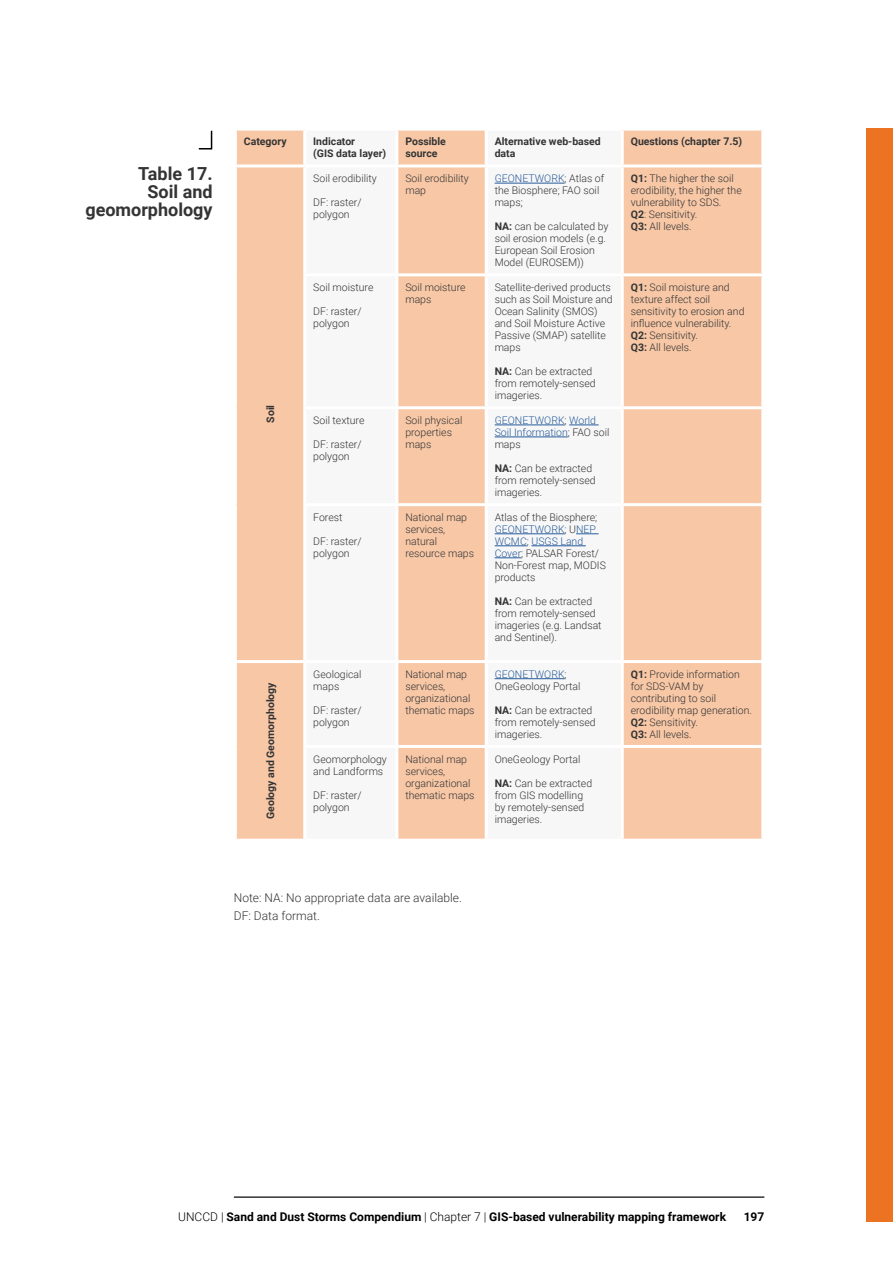
<style>
.page{position:relative;width:893px;height:1263px;background:#fff}
.page>*{position:absolute;margin:0;border:0;box-sizing:border-box;transform-origin:0 0}
.t1{font:700 18px/18px "Roboto";color:#343434;text-align:right}
.t2{font:700 12px "Roboto";color:#000}
.t3{font:300 12px/18px "Roboto";color:#343434}
.t4{font:300 10.5px/12px "Roboto";color:#343434}
.t5{font:700 10.5px/12px "Roboto";color:#343434}
.t6{font:300 10.5px/12px "Roboto";color:#275b9b}
.s1{color:#275b9b}
.s2{font-weight:700}
.s3{color:#343434}
.s4{font-weight:300}
</style>
<div class="page">
<hr style="left:234px;top:1196px;width:530px;height:2px;background:#343434">
<div style="left:866px;top:128px;width:27px;height:1093px;background:#eb7321"></div>
<div style="left:237px;top:131px;width:524px;height:708px;background:#f7c7a6"></div>
<svg style="left:306px;top:131px;width:315px;height:708px"></svg>
<hr style="left:305px;top:164px;width:92px;height:3px;background:#fff">
<hr style="left:486px;top:164px;width:136px;height:3px;background:#fff">
<hr style="left:303px;top:273px;width:94px;height:3px;background:#fff">
<hr style="left:486px;top:273px;width:136px;height:3px;background:#fff">
<hr style="left:303px;top:406px;width:94px;height:3px;background:#fff">
<hr style="left:486px;top:406px;width:136px;height:3px;background:#fff">
<hr style="left:303px;top:503px;width:94px;height:3px;background:#fff">
<hr style="left:486px;top:503px;width:136px;height:3px;background:#fff">
<hr style="left:305px;top:660px;width:92px;height:3px;background:#fff">
<hr style="left:486px;top:660px;width:136px;height:3px;background:#fff">
<hr style="left:303px;top:745px;width:94px;height:3px;background:#fff">
<hr style="left:486px;top:745px;width:136px;height:3px;background:#fff">
<hr style="left:303px;top:167px;width:3px;height:106px;background:#fff">
<hr style="left:303px;top:276px;width:3px;height:130px;background:#fff">
<hr style="left:303px;top:409px;width:3px;height:94px;background:#fff">
<hr style="left:303px;top:506px;width:3px;height:154px;background:#fff">
<hr style="left:303px;top:131px;width:3px;height:33px;background:#fff">
<hr style="left:234px;top:164px;width:71px;height:3px;background:#fff">
<hr style="left:395px;top:167px;width:3px;height:106px;background:#fff">
<hr style="left:485px;top:167px;width:3px;height:106px;background:#fff">
<hr style="left:395px;top:131px;width:3px;height:33px;background:#fff">
<hr style="left:485px;top:131px;width:3px;height:33px;background:#fff">
<hr style="left:397px;top:164px;width:89px;height:3px;background:#fff">
<hr style="left:621px;top:167px;width:3px;height:106px;background:#fff">
<hr style="left:621px;top:131px;width:3px;height:33px;background:#fff">
<hr style="left:622px;top:164px;width:142px;height:3px;background:#fff">
<hr style="left:621px;top:409px;width:3px;height:94px;background:#fff">
<hr style="left:622px;top:273px;width:142px;height:3px;background:#fff">
<hr style="left:621px;top:276px;width:3px;height:130px;background:#fff">
<hr style="left:622px;top:406px;width:142px;height:3px;background:#fff">
<hr style="left:397px;top:273px;width:89px;height:3px;background:#fff">
<hr style="left:395px;top:276px;width:3px;height:130px;background:#fff">
<hr style="left:485px;top:276px;width:3px;height:130px;background:#fff">
<hr style="left:397px;top:406px;width:89px;height:3px;background:#fff">
<hr style="left:395px;top:409px;width:3px;height:94px;background:#fff">
<hr style="left:485px;top:409px;width:3px;height:94px;background:#fff">
<hr style="left:397px;top:503px;width:89px;height:3px;background:#fff">
<hr style="left:395px;top:506px;width:3px;height:154px;background:#fff">
<hr style="left:485px;top:506px;width:3px;height:154px;background:#fff">
<hr style="left:622px;top:503px;width:142px;height:3px;background:#fff">
<hr style="left:621px;top:506px;width:3px;height:154px;background:#fff">
<hr style="left:621px;top:748px;width:3px;height:91px;background:#fff">
<hr style="left:622px;top:660px;width:142px;height:3px;background:#fff">
<hr style="left:621px;top:663px;width:3px;height:82px;background:#fff">
<hr style="left:622px;top:745px;width:142px;height:3px;background:#fff">
<hr style="left:395px;top:748px;width:3px;height:91px;background:#fff">
<hr style="left:485px;top:748px;width:3px;height:91px;background:#fff">
<hr style="left:397px;top:660px;width:89px;height:3px;background:#fff">
<hr style="left:395px;top:663px;width:3px;height:82px;background:#fff">
<hr style="left:485px;top:663px;width:3px;height:82px;background:#fff">
<hr style="left:397px;top:745px;width:89px;height:3px;background:#fff">
<hr style="left:234px;top:660px;width:71px;height:3px;background:#fff">
<hr style="left:303px;top:663px;width:3px;height:82px;background:#fff">
<hr style="left:303px;top:748px;width:3px;height:91px;background:#fff">
<hr style="left:495px;top:183px;width:70px;height:1px;background:#275b9b">
<hr style="left:495px;top:425px;width:70px;height:1px;background:#275b9b">
<hr style="left:569px;top:425px;width:30px;height:1px;background:#275b9b">
<hr style="left:495px;top:437px;width:73px;height:1px;background:#275b9b">
<hr style="left:495px;top:533px;width:70px;height:1px;background:#275b9b">
<svg style="left:576px;top:533px;width:23px;height:1px"></svg>
<hr style="left:495px;top:545px;width:32px;height:1px;background:#275b9b">
<hr style="left:531px;top:545px;width:55px;height:1px;background:#275b9b">
<svg style="left:495px;top:557px;width:26px;height:1px"></svg>
<hr style="left:495px;top:678px;width:70px;height:1px;background:#275b9b">
<svg style="left:198px;top:130px;width:15px;height:20px"></svg>
<h1 class="t1" style="left:85px;top:164px;width:129px">Table 17.<br>Soil and geomorphology</h1>
<p class="t5" style="left:244px;top:135px;width:44px">Category</p>
<p class="t5" style="left:313px;top:135px;width:75px">Indicator<br>(GIS data layer)</p>
<p class="t5" style="left:405px;top:135px;width:42px">Possible source</p>
<p class="t5" style="left:495px;top:135px;width:108px">Alternative web-based data</p>
<p class="t5" style="left:631px;top:135px;width:113px">Questions (chapter 7.5)</p>
<p class="t5" style="left:264px;top:423px;width:19px;rotate:-90deg">Soil</p>
<p class="t5" style="left:264px;top:819px;width:138px;rotate:-90deg">Geology and Geomorphology</p>
<p class="t4" style="left:313px;top:172px;width:65px">Soil erodibility</p>
<p class="t4" style="left:313px;top:196px;width:50px">DF: raster/ polygon</p>
<p class="t4" style="left:313px;top:281px;width:62px">Soil moisture</p>
<p class="t4" style="left:313px;top:305px;width:50px">DF: raster/ polygon</p>
<p class="t4" style="left:313px;top:414px;width:53px">Soil texture</p>
<p class="t4" style="left:313px;top:438px;width:50px">DF: raster/ polygon</p>
<p class="t4" style="left:313px;top:511px;width:31px">Forest</p>
<p class="t4" style="left:313px;top:535px;width:50px">DF: raster/ polygon</p>
<p class="t4" style="left:313px;top:668px;width:50px">Geological maps</p>
<p class="t4" style="left:313px;top:704px;width:50px">DF: raster/ polygon</p>
<p class="t4" style="left:313px;top:753px;width:75px">Geomorphology and Landforms</p>
<p class="t4" style="left:313px;top:789px;width:50px">DF: raster/ polygon</p>
<p class="t4" style="left:405px;top:172px;width:65px">Soil erodibility map</p>
<p class="t4" style="left:495px;top:172px;width:111px"><span class="s1">GEONETWORK</span>; Atlas of the Biosphere; FAO soil maps;</p>
<p class="t4" style="left:495px;top:220px;width:115px"><span class="s2">NA:</span> can be calculated by soil erosion models (e.g.<br>European Soil Erosion<br>Model (EUROSEM))</p>
<p class="t4" style="left:405px;top:281px;width:62px">Soil moisture maps</p>
<p class="t4" style="left:495px;top:281px;width:120px">Satellite-derived products such as Soil Moisture and<br>Ocean Salinity (SMOS) and Soil Moisture Active<br>Passive (SMAP) satellite maps</p>
<p class="t4" style="left:495px;top:365px;width:102px"><span class="s2">NA:</span> Can be extracted from remotely-sensed imageries.</p>
<p class="t4" style="left:405px;top:414px;width:58px">Soil physical properties maps</p>
<p class="t6" style="left:495px;top:414px;width:116px">GEONETWORK<span class="s3">;</span> World<br>Soil Information<span class="s3">; FAO soil maps</span></p>
<p class="t4" style="left:495px;top:462px;width:102px"><span class="s2">NA:</span> Can be extracted from remotely-sensed imageries.</p>
<p class="t4" style="left:405px;top:511px;width:70px">National map services, natural resource maps</p>
<p class="t4" style="left:495px;top:511px;width:113px">Atlas of the Biosphere;<br><span class="s1">GEONETWORK</span>; U<span class="s1">NEP<br>WCMC</span>; <span class="s1">USGS Land<br>Cover</span>; PALSAR Forest/<br>Non-Forest map, MODIS products</p>
<p class="t4" style="left:495px;top:595px;width:108px"><span class="s2">NA:</span> Can be extracted from remotely-sensed imageries (e.g. Landsat and Sentinel).</p>
<p class="t4" style="left:405px;top:668px;width:71px">National map services, organizational thematic maps</p>
<p class="t4" style="left:495px;top:668px;width:87px"><span class="s1">GEONETWORK</span>;<br>OneGeology Portal</p>
<p class="t4" style="left:495px;top:704px;width:102px"><span class="s2">NA:</span> Can be extracted from remotely-sensed imageries.</p>
<p class="t4" style="left:405px;top:753px;width:71px">National map services, organizational thematic maps</p>
<p class="t4" style="left:495px;top:753px;width:87px">OneGeology Portal</p>
<p class="t4" style="left:495px;top:777px;width:99px"><span class="s2">NA:</span> Can be extracted from GIS modelling by remotely-sensed imageries.</p>
<p class="t4" style="left:631px;top:172px;width:113px"><span class="s2">Q1:</span> The higher the soil erodibility, the higher the vulnerability to SDS.<br><span class="s2">Q2</span>: Sensitivity.<br><span class="s2">Q3:</span> All levels.</p>
<p class="t4" style="left:631px;top:281px;width:115px"><span class="s2">Q1:</span> Soil moisture and texture affect soil sensitivity to erosion and influence vulnerability.<br><span class="s2">Q2:</span> Sensitivity.<br><span class="s2">Q3:</span> All levels.</p>
<p class="t4" style="left:631px;top:668px;width:123px"><span class="s2">Q1:</span> Provide information for SDS-VAM by contributing to soil erodibility map generation.<br><span class="s2">Q2:</span> Sensitivity.<br><span class="s2">Q3:</span> All levels.</p>
<p class="t3" style="left:234px;top:888px;width:230px">Note: NA: No appropriate data are available.<br>DF: Data format.</p>
<p class="t2" style="left:178px;top:1208px;width:549px"><span class="s4">UNCCD |</span> Sand and Dust Storms Compendium <span class="s4">| Chapter 7 |</span> GIS-based vulnerability mapping framework</p>
<p class="t2" style="left:744px;top:1208px;width:22px">197</p>
</div>
